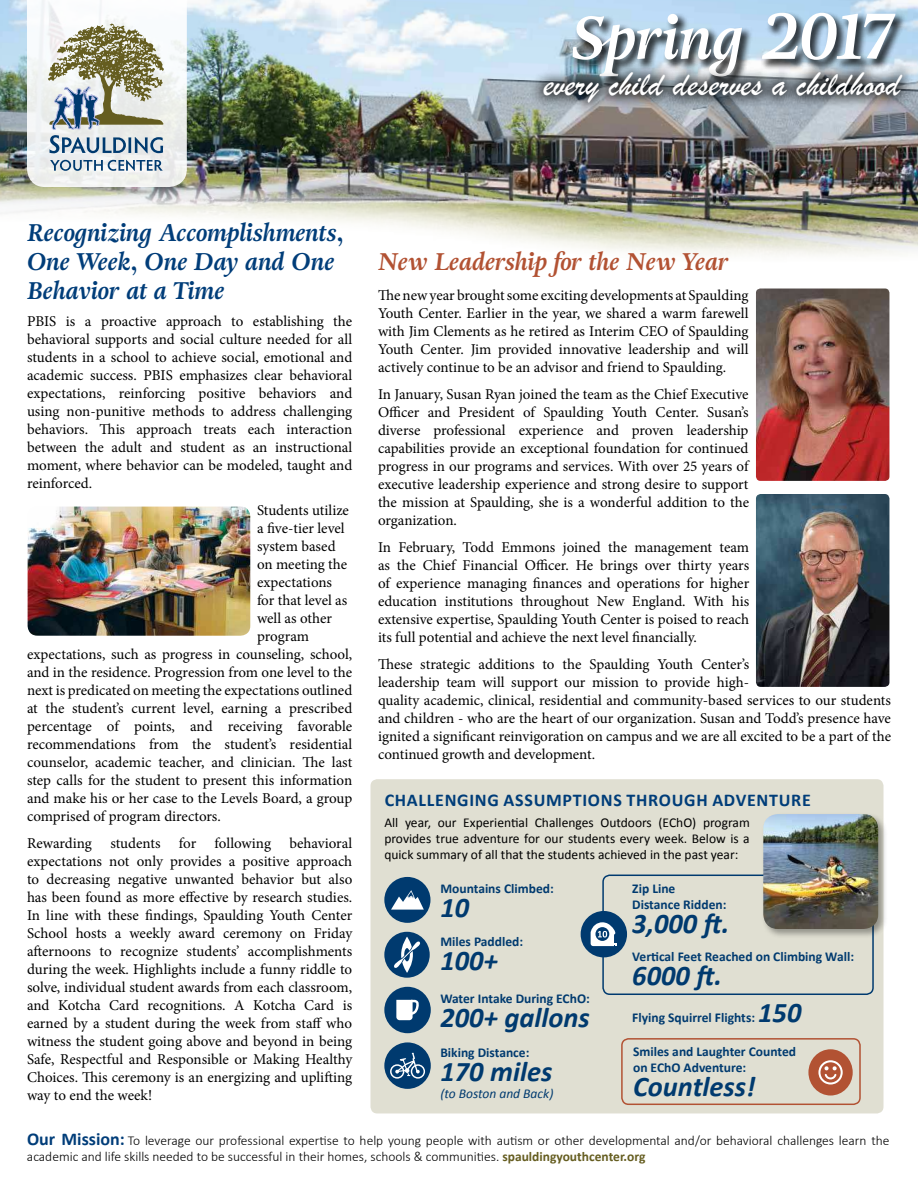
<style>
.page{position:relative;width:918px;height:1188px;background:#fff}
.page>*{position:absolute;margin:0;border:0;box-sizing:border-box;transform-origin:0 0}
.t1{font:italic 700 60px "Adriane Text";color:#fff}
.t2{font:35.25px "Brush Script";color:#fff}
.t3{font:italic 700 28.5px "Calibri";color:#003a6f}
.t4{font:italic 700 24px/28.8px "Adriane Text";color:#003d79}
.t5{font:italic 700 24px "Adriane Text";color:#b25233}
.t6{font:700 18px "Calibri";letter-spacing:.04em;color:#003d79}
.t7{font:15px/18px "Minion Pro";color:#000;text-align:justify}
.t8{font:300 13.5px/16.2px "Calibri";color:#000}
.t9{font:700 13.5px/16.2px "Calibri";color:#003a6f}
.t10{font:13.5px/16.2px "Calibri";color:#000;text-align:justify}
.t11{font:italic 13.5px "Calibri";color:#003a6f}
.s1{font-size:64.5px}
.s2{font-style:italic;font-size:28.5px}
.s3{font-weight:700;font-size:18px;color:#003d79}
.s4{font-weight:700;color:#655d20}
</style>
<div class="page">
<img style="left:0;top:0;width:918px;height:255px">
<div style="left:371px;top:779px;width:513px;height:334px;background:#e0dfd2;border-radius:7px"></div>
<svg style="left:27px;top:0;width:160px;height:187px"></svg>
<div style="left:570px;top:11px;width:337px;height:78px;background:#000;opacity:.75"></div>
<div style="left:530px;top:58px;width:386px;height:59px;background:#000;opacity:.75"></div>
<img style="left:756px;top:289px;width:133px;height:192px">
<img style="left:28px;top:507px;width:222px;height:129px">
<img style="left:756px;top:494px;width:133px;height:193px">
<div style="left:384px;top:877px;width:46px;height:46px;background:#003a6f;border-radius:50%"></div>
<svg style="left:391px;top:890px;width:33px;height:20px"></svg>
<div style="left:384px;top:932px;width:46px;height:46px;background:#003a6f;border-radius:50%"></div>
<svg style="left:394px;top:937px;width:27px;height:36px"></svg>
<div style="left:384px;top:1042px;width:47px;height:47px;background:#003a6f;border-radius:50%"></div>
<svg style="left:390px;top:1053px;width:35px;height:26px"></svg>
<div style="left:384px;top:987px;width:47px;height:46px;background:#003a6f;border-radius:50%"></div>
<svg style="left:396px;top:1000px;width:23px;height:20px"></svg>
<div style="left:621px;top:1038px;width:240px;height:67px;border:2px solid #b25233;border-radius:7px"></div>
<div style="left:808px;top:1049px;width:45px;height:47px;background:#b25233;border-radius:50%"></div>
<svg style="left:818px;top:1060px;width:25px;height:25px"></svg>
<div style="left:602px;top:875px;width:272px;height:120px;border:2px solid #003a6f;border-radius:7px"></div>
<div style="left:581px;top:911px;width:46px;height:46px;background:#003a6f;border-radius:50%"></div>
<svg style="left:591px;top:922px;width:26px;height:24px"></svg>
<div style="left:761px;top:812px;width:127px;height:127px;background:#000;opacity:.35"></div>
<img style="left:763px;top:814px;width:115px;height:115px">
<h1 class="t1" style="left:572px;top:11px;width:327px">Spring <span class="s1">2017</span></h1>
<h2 class="t2" style="left:544px;top:72px;width:358px">every child deserves a childhood</h2>
<h3 class="t4" style="left:27px;top:221px;width:318px">Recognizing Accomplishments,<br>One Week, One Day and One<br>Behavior at a Time</h3>
<p class="t7" style="left:27px;top:313px;width:327px">PBIS is a proactive approach to establishing the behavioral supports and social culture needed for all students in a school to achieve social, emotional and academic success. PBIS emphasizes clear behavioral expectations, reinforcing positive behaviors and using non-punitive methods to address challenging behaviors. This approach treats each interaction between the adult and student as an instructional moment, where behavior can be modeled, taught and reinforced.</p>
<p class="t7" style="left:257px;top:502px;width:94px">Students utilize</p>
<p class="t7" style="left:257px;top:520px;width:89px">a five-tier level</p>
<p class="t7" style="left:257px;top:538px;width:80px">system based</p>
<p class="t7" style="left:257px;top:556px;width:92px">on meeting the</p>
<p class="t7" style="left:257px;top:574px;width:77px">expectations</p>
<p class="t7" style="left:257px;top:592px;width:92px">for that level as</p>
<p class="t7" style="left:257px;top:610px;width:77px">well as other</p>
<p class="t7" style="left:257px;top:628px;width:54px">program</p>
<p class="t7" style="left:27px;top:646px;width:327px">expectations, such as progress in counseling, school,</p>
<p class="t7" style="left:27px;top:664px;width:327px">and in the residence. Progression from one level to the</p>
<p class="t7" style="left:27px;top:682px;width:327px">next is predicated on meeting the expectations outlined</p>
<p class="t7" style="left:27px;top:700px;width:327px">at the student’s current level, earning a prescribed</p>
<p class="t7" style="left:27px;top:718px;width:327px">percentage of points, and receiving favorable</p>
<p class="t7" style="left:27px;top:736px;width:327px">recommendations from the student’s residential</p>
<p class="t7" style="left:27px;top:754px;width:327px">counselor, academic teacher, and clinician. The last</p>
<p class="t7" style="left:27px;top:772px;width:327px">step calls for the student to present this information</p>
<p class="t7" style="left:27px;top:790px;width:327px">and make his or her case to the Levels Board, a group</p>
<p class="t7" style="left:27px;top:808px;width:195px">comprised of program directors.</p>
<p class="t7" style="left:27px;top:835px;width:327px">Rewarding students for following behavioral expectations not only provides a positive approach to decreasing negative unwanted behavior but also has been found as more effective by research studies.<br>In line with these findings, Spaulding Youth Center School hosts a weekly award ceremony on Friday afternoons to recognize students’ accomplishments during the week. Highlights include a funny riddle to solve, individual student awards from each classroom, and Kotcha Card recognitions. A Kotcha Card is earned by a student during the week from staff who witness the student going above and beyond in being Safe, Respectful and Responsible or Making Healthy Choices. This ceremony is an energizing and uplifting way to end the week!</p>
<h3 class="t5" style="left:378px;top:251px;width:352px">New Leadership for the New Year</h3>
<p class="t7" style="left:378px;top:288px;width:372px">The new year brought some exciting developments at Spaulding Youth Center. Earlier in the year, we shared a warm farewell with Jim Clements as he retired as Interim CEO of Spaulding Youth Center. Jim provided innovative leadership and will actively continue to be an advisor and friend to Spaulding.</p>
<p class="t7" style="left:378px;top:387px;width:373px">In January, Susan Ryan joined the team as the Chief Executive Officer and President of Spaulding Youth Center. Susan’s diverse professional experience and proven leadership capabilities provide an exceptional foundation for continued progress in our programs and services. With over 25 years of executive leadership experience and strong desire to support the mission at Spaulding, she is a wonderful addition to the organization.</p>
<p class="t7" style="left:378px;top:540px;width:373px">In February, Todd Emmons joined the management team as the Chief Financial Officer. He brings over thirty years of experience managing finances and operations for higher education institutions throughout New England. With his extensive expertise, Spaulding Youth Center is poised to reach its full potential and achieve the next level financially.</p>
<p class="t7" style="left:378px;top:657px;width:515px;text-align:left">These strategic additions to the Spaulding Youth Center’s<br>leadership team will support our mission to provide high-<br>quality academic, clinical, residential and community-based services to our students and children - who are the heart of our organization. Susan and Todd’s presence have ignited a significant reinvigoration on campus and we are all excited to be a part of the continued growth and development.</p>
<p class="t6" style="left:385px;top:792px;width:428px">CHALLENGING ASSUMPTIONS THROUGH ADVENTURE</p>
<p class="t10" style="left:384px;top:814px;width:367px">All year, our Experiential Challenges Outdoors (EChO) program provides true adventure for our students every week. Below is a quick summary of all that the students achieved in the past year:</p>
<p class="t9" style="left:440px;top:881px;width:115px">Mountains Climbed:</p>
<h3 class="t3" style="left:440px;top:898px;width:30px">10</h3>
<p class="t9" style="left:440px;top:935px;width:84px">Miles Paddled:</p>
<h3 class="t3" style="left:440px;top:951px;width:59px">100+</h3>
<p class="t9" style="left:632px;top:881px;width:96px">Zip Line<br>Distance Ridden:</p>
<h3 class="t3" style="left:632px;top:905px;width:99px">3,000 ft.</h3>
<p class="t9" style="left:632px;top:949px;width:223px">Vertical Feet Reached on Climbing Wall:</p>
<h3 class="t3" style="left:632px;top:958px;width:91px">6000 ft.</h3>
<p class="t9" style="left:440px;top:991px;width:151px">Water Intake During EChO:</p>
<h3 class="t3" style="left:440px;top:1008px;width:151px">200+ gallons</h3>
<p class="t9" style="left:440px;top:1046px;width:91px">Biking Distance:</p>
<h3 class="t3" style="left:440px;top:1062px;width:113px">170 miles</h3>
<p class="t11" style="left:440px;top:1088px;width:115px">(to Boston and Back)</p>
<p class="t9" style="left:632px;top:1010px;width:171px">Flying Squirrel Flights: <span class="s2">150</span></p>
<p class="t9" style="left:633px;top:1044px;width:165px">Smiles and Laughter Counted on EChO Adventure:</p>
<h3 class="t3" style="left:633px;top:1077px;width:124px">Countless!</h3>
<p class="t8" style="left:27px;top:1132px;width:864px"><span class="s3">Our Mission:</span> To leverage our professional expertise to help young people with autism or other developmental and/or behavioral challenges learn the academic and life skills needed to be successful in their homes, schools &amp; communities. <span class="s4">spauldingyouthcenter.org</span></p>
</div>
